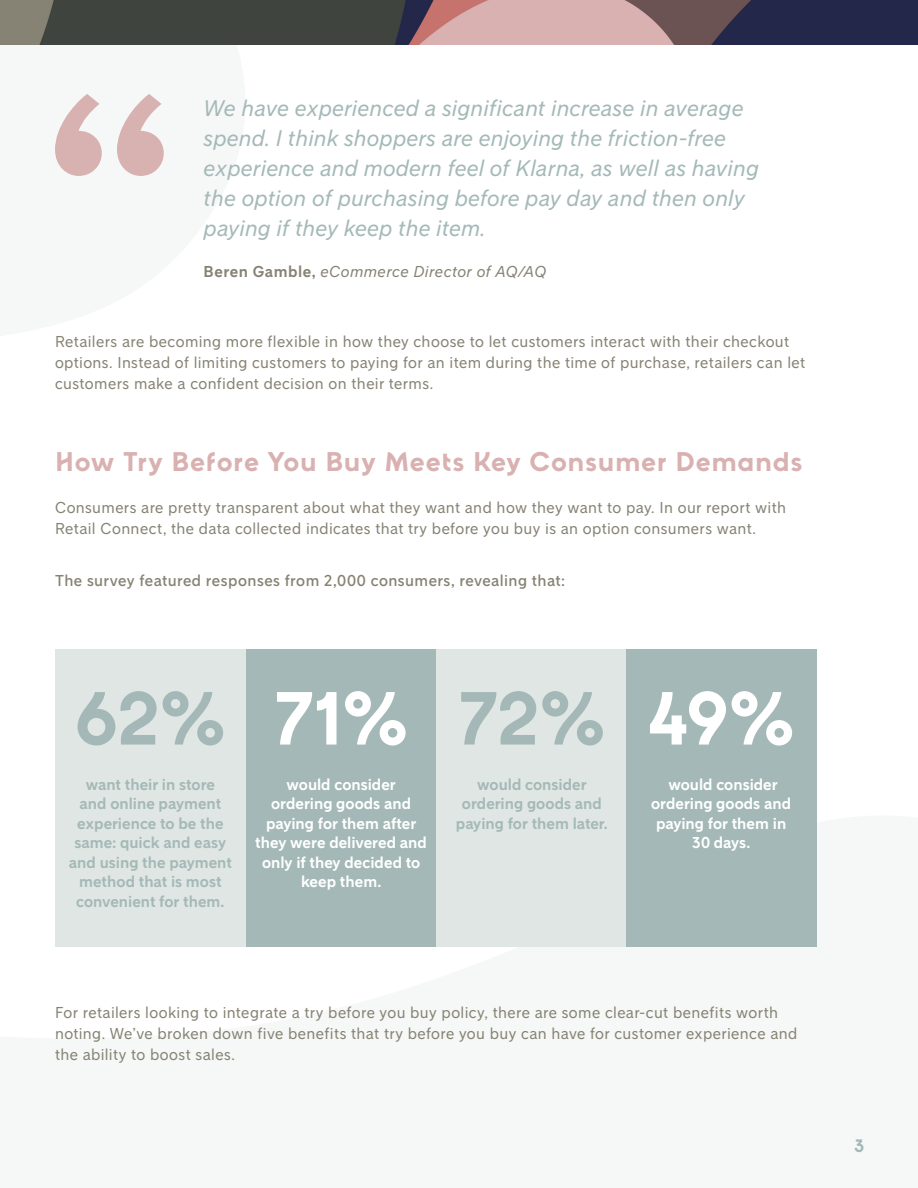
<style>
.page{position:relative;width:918px;height:1188px;background:#fff}
.page>*{position:absolute;margin:0;border:0;box-sizing:border-box;transform-origin:0 0}
.Subhead{font:700 75px "Klarna Headline";color:#a4b9b7}
.Subhead-2{font:700 75px "Klarna Headline";color:#fff}
.Body_Copy{font:700 27px "Klarna Headline";letter-spacing:.02em;color:#d9b1b1}
.Body_Content{font:italic 22.5px/30px "Klarna Sans";letter-spacing:.01em;color:#a4b9b7}
.Body_Copy-2{font:700 18px "Klarna Headline";color:#a3b9b7}
.Body_Copy-3{font:15.75px/21px "Klarna Sans";letter-spacing:.025em;color:#868374}
.Body_Copy-4{font:700 15.75px/19.5px "Klarna Sans";color:#a4b9b6}
.Body_Copy-5{font:700 15.75px/19.5px "Klarna Sans";color:#fff;text-align:center}
.Body_Copy-6{font:500 15.75px "Klarna Sans";letter-spacing:.025em;color:#868374}
.Body_Copy-7{font:italic 15.75px "Klarna Sans";letter-spacing:.025em;color:#868374}
.s1{font-weight:700;font-style:normal}
</style>
<div class="page">
<img style="left:0;top:0;width:918px;height:45px">
<svg style="left:55px;top:94px;width:109px;height:82px"></svg>
<div style="left:55px;top:650px;width:191px;height:297px;background:#e0e6e4"></div>
<div style="left:246px;top:650px;width:191px;height:297px;background:#a4b9b7"></div>
<div style="left:437px;top:650px;width:190px;height:297px;background:#e0e6e4"></div>
<div style="left:626px;top:650px;width:191px;height:297px;background:#a4b9b7"></div>
<p class="Body_Content" style="left:204px;top:93px;width:557px">We have experienced a significant increase in average spend. I think shoppers are enjoying the friction-free experience and modern feel of Klarna, as well as having the option of purchasing before pay day and then only paying if they keep the item.</p>
<p class="Body_Copy-7" style="left:204px;top:262px;width:344px"><span class="s1">Beren Gamble,</span> eCommerce Director of AQ/AQ</p>
<p class="Body_Copy-3" style="left:55px;top:330px;width:752px">Retailers are becoming more flexible in how they choose to let customers interact with their checkout options. Instead of limiting customers to paying for an item during the time of purchase, retailers can let customers make a confident decision on their terms.</p>
<p class="Body_Copy" style="left:55px;top:445px;width:749px">How Try Before You Buy Meets Key Consumer Demands</p>
<p class="Body_Copy-3" style="left:55px;top:496px;width:733px">Consumers are pretty transparent about what they want and how they want to pay. In our report with<br>Retail Connect, the data collected indicates that try before you buy is an option consumers want.</p>
<p class="Body_Copy-6" style="left:55px;top:571px;width:512px">The survey featured responses from 2,000 consumers, revealing that:</p>
<p class="Subhead" style="left:74px;top:672px;width:155px">62%</p>
<p class="Subhead-2" style="left:273px;top:672px;width:138px">71%</p>
<p class="Subhead" style="left:457px;top:672px;width:151px">72%</p>
<p class="Subhead-2" style="left:646px;top:672px;width:151px">49%</p>
<p class="Body_Copy-4" style="left:86px;top:774px;width:131px">want their in store</p>
<p class="Body_Copy-4" style="left:77px;top:794px;width:148px">and online payment experience to be the</p>
<p class="Body_Copy-4" style="left:74px;top:833px;width:153px">same: quick and easy</p>
<p class="Body_Copy-4" style="left:69px;top:852px;width:164px;text-align:center">and using the payment method that is most convenient for them.</p>
<p class="Body_Copy-5" style="left:287px;top:774px;width:111px">would consider</p>
<p class="Body_Copy-5" style="left:266px;top:794px;width:152px">ordering goods and paying for them after</p>
<p class="Body_Copy-5" style="left:255px;top:833px;width:173px">they were delivered and only if they decided to keep them.</p>
<p class="Body_Copy-4" style="left:477px;top:774px;width:111px">would consider</p>
<p class="Body_Copy-4" style="left:462px;top:794px;width:141px">ordering goods and</p>
<p class="Body_Copy-4" style="left:456px;top:813px;width:153px">paying for them later.</p>
<p class="Body_Copy-5" style="left:668px;top:774px;width:111px">would consider</p>
<p class="Body_Copy-5" style="left:651px;top:794px;width:141px">ordering goods and paying for them in</p>
<p class="Body_Copy-5" style="left:692px;top:833px;width:60px">30 days.</p>
<p class="Body_Copy-3" style="left:55px;top:1002px;width:744px">For retailers looking to integrate a try before you buy policy, there are some clear-cut benefits worth noting. We’ve broken down five benefits that try before you buy can have for customer experience and the ability to boost sales.</p>
<p class="Body_Copy-2" style="left:854px;top:1135px;width:12px">3</p>
</div>
